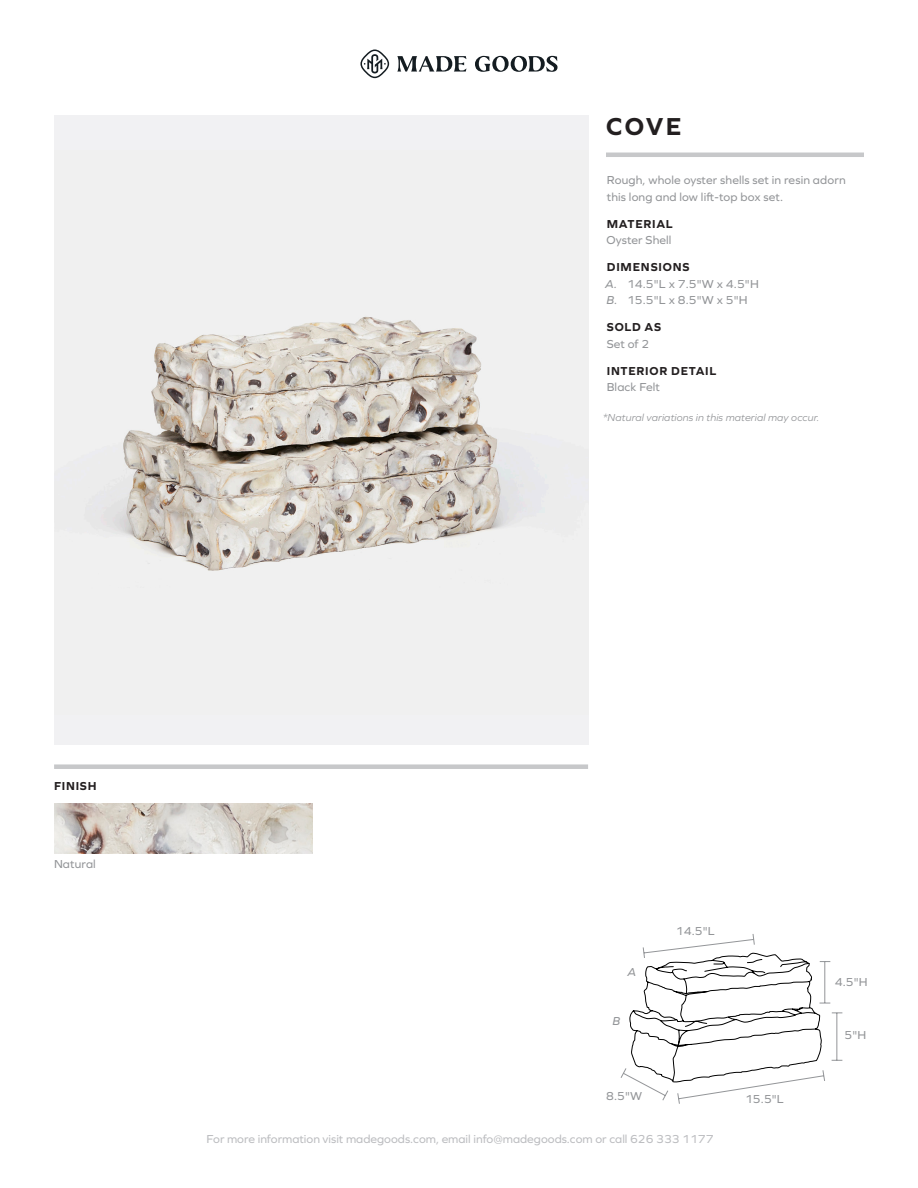
<style>
.page{position:relative;width:918px;height:1188px;background:#fff}
.page>*{position:absolute;margin:0;border:0;box-sizing:border-box;transform-origin:0 0}
.t1{font:700 25.5px "Graphie";color:#231f20}
.t2{font:12px/16.5px "Graphie";letter-spacing:.01em;color:#939598}
.t3{font:12px "Graphie";color:#bcbdc0}
.t4{font:700 12px "Graphie";letter-spacing:.06em;color:#231f20}
.t5{font:italic 12px "Graphie";color:#939598}
.t6{font:italic 10.5px "Graphie";letter-spacing:.01em;color:#939598}
.s1{font-style:italic}
</style>
<div class="page">
<hr style="left:606px;top:153px;width:258px;height:4px;background:#c7c8ca">
<svg style="left:397px;top:56px;width:161px;height:16px"></svg>
<svg style="left:360px;top:50px;width:29px;height:28px"></svg>
<div style="left:54px;top:116px;width:534px;height:629px;background:#f1f1f3"></div>
<img style="left:84px;top:316px;width:463px;height:255px">
<div style="left:54px;top:764px;width:534px;height:5px;background:#c7c8ca"></div>
<img style="left:54px;top:803px;width:258px;height:51px">
<svg style="left:620px;top:934px;width:222px;height:170px"></svg>
<p class="t1" style="left:606px;top:111px;width:77px">COVE</p>
<p class="t2" style="left:607px;top:172px;width:240px">Rough, whole oyster shells set in resin adorn this long and low lift-top box set.</p>
<p class="t4" style="left:607px;top:217px;width:67px">MATERIAL</p>
<p class="t2" style="left:607px;top:232px;width:67px">Oyster Shell</p>
<p class="t4" style="left:607px;top:260px;width:84px">DIMENSIONS</p>
<p class="t2" style="left:605px;top:275px;width:155px"><span class="s1">A.</span> 14.5"L x 7.5"W x 4.5"H</p>
<p class="t2" style="left:607px;top:292px;width:143px"><span class="s1">B.</span> 15.5"L x 8.5"W x 5"H</p>
<p class="t4" style="left:607px;top:320px;width:56px">SOLD AS</p>
<p class="t2" style="left:607px;top:335px;width:44px">Set of 2</p>
<p class="t4" style="left:607px;top:364px;width:111px">INTERIOR DETAIL</p>
<p class="t2" style="left:607px;top:379px;width:55px">Black Felt</p>
<p class="t6" style="left:603px;top:412px;width:218px">*Natural variations in this material may occur.</p>
<p class="t4" style="left:54px;top:779px;width:44px">FINISH</p>
<p class="t2" style="left:54px;top:856px;width:43px">Natural</p>
<p class="t5" style="left:628px;top:965px;width:10px">A</p>
<p class="t5" style="left:613px;top:1014px;width:9px">B</p>
<p class="t2" style="left:606px;top:1087px;width:38px">8.5"W</p>
<p class="t2" style="left:676px;top:923px;width:40px">14.5"L</p>
<p class="t3" style="left:207px;top:1132px;width:508px">For more information visit madegoods.com, email info@madegoods.com or call 626 333 1177</p>
<p class="t2" style="left:745px;top:1090px;width:40px">15.5"L</p>
<p class="t2" style="left:835px;top:974px;width:34px">4.5"H</p>
<p class="t2" style="left:845px;top:1027px;width:23px">5"H</p>
</div>
